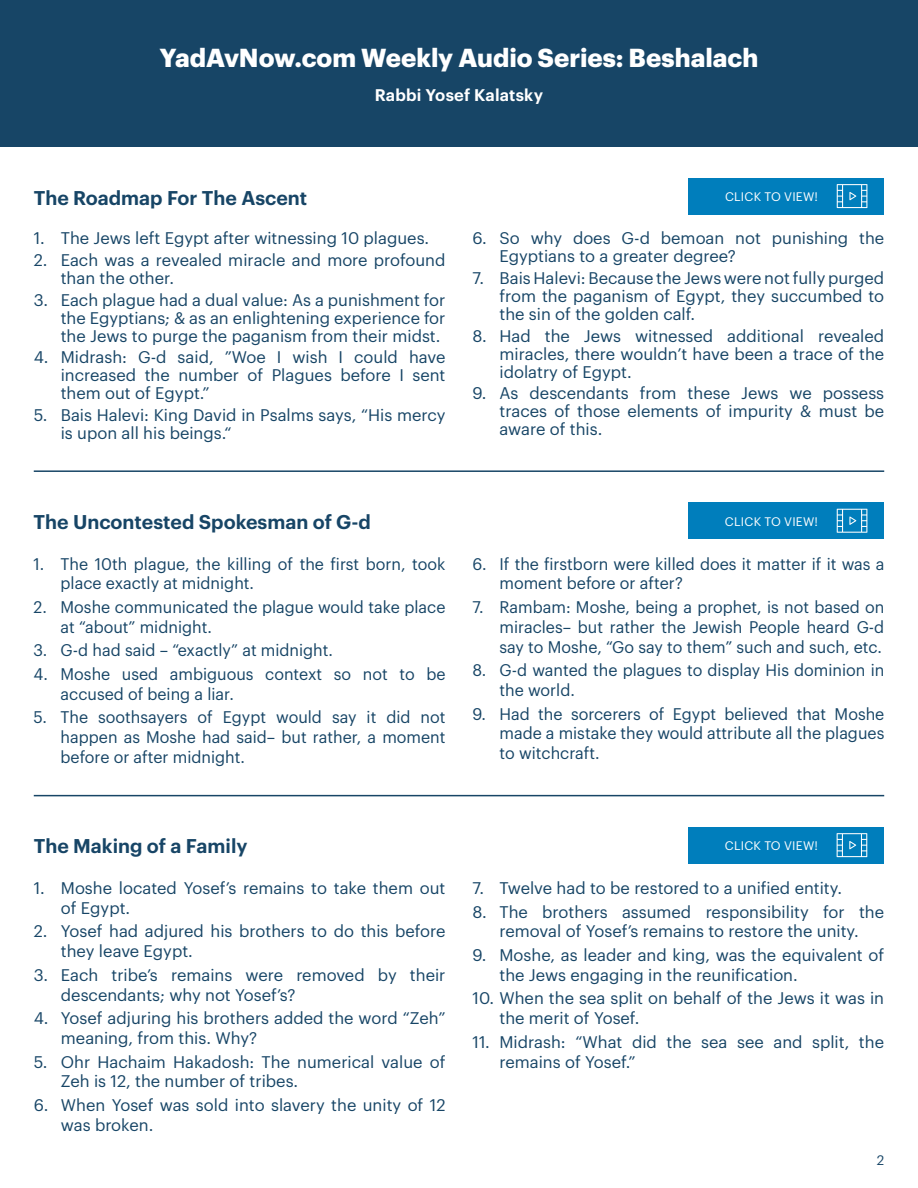
<style>
.page{position:relative;width:918px;height:1188px;background:#fff}
.page>*{position:absolute;margin:0;border:0;box-sizing:border-box;transform-origin:0 0}
.t1{font:700 25.5px "Graphik";color:#fff}
.t2{font:600 19.5px "Graphik";color:#174566}
.t3{font:16.5px/19.8px "Graphik";color:#174566}
.t4{font:600 16.5px "Graphik";letter-spacing:.01em;color:#fff}
.t5{font:13.5px "Graphik";color:#174566}
.t6{font:12.15px "Graphik";letter-spacing:.02em;color:#fff}
</style>
<div class="page">
<div style="left:0;top:0;width:918px;height:147px;background:#174566"></div>
<div style="left:689px;top:503px;width:195px;height:36px;background:#007ebc"></div>
<svg style="left:837px;top:509px;width:30px;height:24px"></svg>
<hr style="left:34px;top:470px;width:850px;height:2px;background:#174566">
<hr style="left:34px;top:795px;width:850px;height:1px;background:#174566">
<div style="left:689px;top:178px;width:195px;height:36px;background:#007ebc"></div>
<svg style="left:837px;top:184px;width:30px;height:24px"></svg>
<div style="left:688px;top:827px;width:196px;height:36px;background:#007ebc"></div>
<svg style="left:837px;top:833px;width:30px;height:24px"></svg>
<h1 class="t1" style="left:160px;top:38px;width:600px">YadAvNow.com Weekly Audio Series: Beshalach</h1>
<p class="t4" style="left:375px;top:83px;width:170px">Rabbi Yosef Kalatsky</p>
<p class="t2" style="left:34px;top:183px;width:275px">The Roadmap For The Ascent</p>
<p class="t6" style="left:725px;top:188px;width:95px">CLICK TO VIEW!</p>
<p class="t3" style="left:34px;top:227px;width:397px">1. The Jews left Egypt after witnessing 10 plagues.</p>
<p class="t3" style="left:61px;top:249px;width:386px;line-height:18px;text-indent:-27px">2. Each was a revealed miracle and more profound than the other.</p>
<p class="t3" style="left:61px;top:289px;width:386px;line-height:18px;text-align:justify;text-indent:-27px">3. Each plague had a dual value: As a punishment for the Egyptians; &amp; as an enlightening experience for the Jews to purge the paganism from their midst.</p>
<p class="t3" style="left:61px;top:347px;width:386px;line-height:18px;text-align:justify;text-indent:-27px">4. Midrash: G-d said, ”Woe I wish I could have increased the number of Plagues before I sent them out of Egypt.”</p>
<p class="t3" style="left:61px;top:405px;width:386px;line-height:18px;text-indent:-27px">5. Bais Halevi: King David in Psalms says, “His mercy is upon all his beings.“</p>
<p class="t3" style="left:499px;top:228px;width:386px;line-height:18px;text-indent:-27px">6. So why does G-d bemoan not punishing the<br>Egyptians to a greater degree?</p>
<p class="t3" style="left:499px;top:267px;width:386px;line-height:18px;text-align:justify;text-indent:-27px">7. Bais Halevi: Because the Jews were not fully purged from the paganism of Egypt, they succumbed to the sin of the golden calf.</p>
<p class="t3" style="left:499px;top:325px;width:386px;line-height:18px;text-align:justify;text-indent:-27px">8. Had the Jews witnessed additional revealed miracles, there wouldn’t have been a trace of the idolatry of Egypt.</p>
<p class="t3" style="left:499px;top:383px;width:386px;line-height:18px;text-align:justify;text-indent:-27px">9. As descendants from these Jews we possess traces of those elements of impurity &amp; must be aware of this.</p>
<p class="t2" style="left:34px;top:507px;width:339px">The Uncontested Spokesman of G-d</p>
<p class="t6" style="left:725px;top:512px;width:95px">CLICK TO VIEW!</p>
<p class="t3" style="left:61px;top:552px;width:386px;text-indent:-27px">1. The 10th plague, the killing of the first born, took place exactly at midnight.</p>
<p class="t3" style="left:61px;top:596px;width:386px;text-indent:-27px">2. Moshe communicated the plague would take place at “about” midnight.</p>
<p class="t3" style="left:34px;top:639px;width:301px">3. G-d had said – “exactly” at midnight.</p>
<p class="t3" style="left:61px;top:663px;width:386px;text-indent:-27px">4. Moshe used ambiguous context so not to be accused of being a liar.</p>
<p class="t3" style="left:61px;top:706px;width:386px;text-align:justify;text-indent:-27px">5. The soothsayers of Egypt would say it did not happen as Moshe had said– but rather, a moment before or after midnight.</p>
<p class="t3" style="left:500px;top:552px;width:386px;text-indent:-27px">6. If the firstborn were killed does it matter if it was a moment before or after?</p>
<p class="t3" style="left:500px;top:596px;width:386px;text-align:justify;text-indent:-27px">7. Rambam: Moshe, being a prophet, is not based on miracles– but rather the Jewish People heard G-d say to Moshe, “Go say to them” such and such, etc.</p>
<p class="t3" style="left:500px;top:659px;width:386px;text-indent:-27px">8. G-d wanted the plagues to display His dominion in the world.</p>
<p class="t3" style="left:500px;top:702px;width:386px;text-align:justify;text-indent:-27px">9. Had the sorcerers of Egypt believed that Moshe made a mistake they would attribute all the plagues to witchcraft.</p>
<p class="t2" style="left:34px;top:831px;width:215px">The Making of a Family</p>
<p class="t6" style="left:725px;top:837px;width:95px">CLICK TO VIEW!</p>
<p class="t3" style="left:61px;top:877px;width:386px;text-indent:-27px">1. Moshe located Yosef’s remains to take them out of Egypt.</p>
<p class="t3" style="left:61px;top:920px;width:386px;text-indent:-27px">2. Yosef had adjured his brothers to do this before they leave Egypt.</p>
<p class="t3" style="left:61px;top:964px;width:386px;text-indent:-27px">3. Each tribe’s remains were removed by their descendants; why not Yosef’s?</p>
<p class="t3" style="left:61px;top:1007px;width:386px;text-indent:-27px">4. Yosef adjuring his brothers added the word “Zeh” meaning, from this. Why?</p>
<p class="t3" style="left:61px;top:1050px;width:386px;text-indent:-27px">5. Ohr Hachaim Hakadosh: The numerical value of<br>Zeh is 12, the number of tribes.</p>
<p class="t3" style="left:61px;top:1094px;width:386px;text-indent:-27px">6. When Yosef was sold into slavery the unity of 12 was broken.</p>
<p class="t3" style="left:472px;top:877px;width:371px">7. Twelve had to be restored to a unified entity.</p>
<p class="t3" style="left:472px;top:900px;width:413px;text-align:center">8. The brothers assumed responsibility for the removal of Yosef’s remains to restore the unity.</p>
<p class="t3" style="left:499px;top:944px;width:386px;text-indent:-27px">9. Moshe, as leader and king, was the equivalent of the Jews engaging in the reunification.</p>
<p class="t3" style="left:499px;top:987px;width:386px;text-indent:-27px">10. When the sea split on behalf of the Jews it was in the merit of Yosef.</p>
<p class="t3" style="left:499px;top:1031px;width:386px;text-indent:-27px">11. Midrash: “What did the sea see and split, the remains of Yosef.”</p>
<p class="t5" style="left:877px;top:1150px;width:9px">2</p>
</div>
